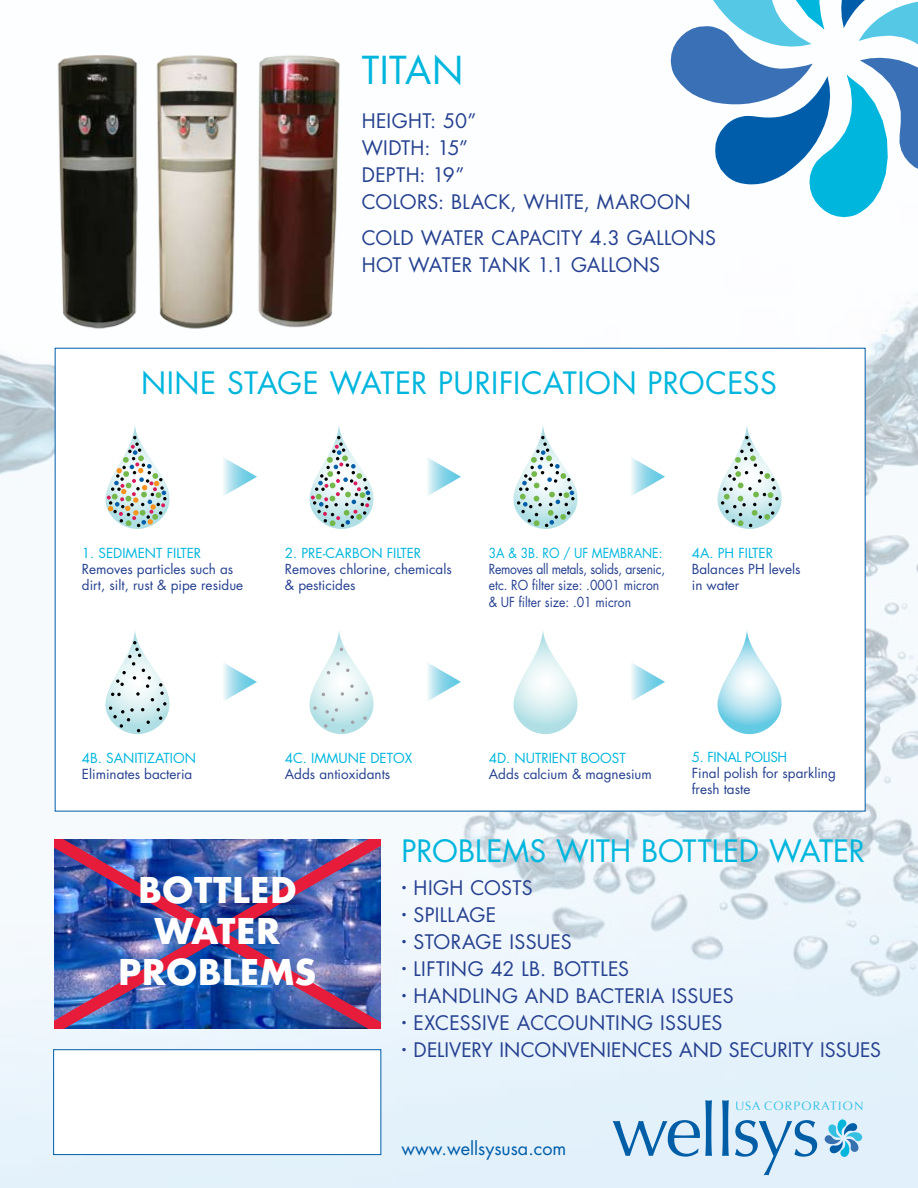
<style>
.page{position:relative;width:918px;height:1188px;background:#fff}
.page>*{position:absolute;margin:0;border:0;box-sizing:border-box;transform-origin:0 0}
.t1{font:73.8px "Optima";letter-spacing:-.05em;color:#005ea7}
.t2{font:37.5px "Futura";letter-spacing:.015em;color:#00b6dd}
.t3{font:700 34.5px/41.4px "Futura Std";letter-spacing:.025em;color:#fff;text-align:center}
.t4{font:30px "Futura";letter-spacing:.005em;color:#00b6dd}
.t5{font:19.5px/27px "Futura";letter-spacing:.015em;color:#25408f}
.t6{font:18px "Futura";color:#005daa}
.t7{font:13.5px/16.2px "Futura";color:#25408f}
.t8{font:13.5px "Futura";color:#00b6dd}
.t9{font:13.5px/16.2px "Futura";color:#25408f;scale:.9 1}
.t10{font:13.5px "Futura";color:#00b6dd;scale:.9 1}
.t11{font:13.5px "Futura";letter-spacing:-.025em;color:#00b6dd}
.t12{font:12.15px "Optima";letter-spacing:.1em;color:#35c0e2}
</style>
<div class="page">
<img style="left:0;top:59px;width:918px;height:1129px">
<img style="left:54px;top:55px;width:87px;height:278px">
<img style="left:153px;top:55px;width:86px;height:276px">
<img style="left:253px;top:55px;width:89px;height:274px">
<svg style="left:825px;top:1119px;width:37px;height:38px"></svg>
<div style="left:53px;top:1049px;width:328px;height:106px;background:#fff;border:1px solid #005daa"></div>
<svg style="left:671px;top:0;width:247px;height:217px"></svg>
<img style="left:54px;top:840px;width:327px;height:189px">
<div style="left:55px;top:348px;width:811px;height:464px;background:#fff"></div>
<svg style="left:717px;top:630px;width:65px;height:105px"></svg>
<svg style="left:513px;top:631px;width:65px;height:104px"></svg>
<svg style="left:309px;top:631px;width:65px;height:104px"></svg>
<svg style="left:105px;top:631px;width:65px;height:104px"></svg>
<svg style="left:717px;top:426px;width:65px;height:103px"></svg>
<svg style="left:513px;top:426px;width:65px;height:103px"></svg>
<svg style="left:309px;top:426px;width:65px;height:103px"></svg>
<svg style="left:105px;top:425px;width:65px;height:104px"></svg>
<svg style="left:631px;top:663px;width:34px;height:38px"></svg>
<svg style="left:427px;top:663px;width:34px;height:38px"></svg>
<svg style="left:223px;top:663px;width:34px;height:38px"></svg>
<svg style="left:631px;top:458px;width:34px;height:38px"></svg>
<svg style="left:427px;top:458px;width:34px;height:38px"></svg>
<svg style="left:223px;top:458px;width:34px;height:38px"></svg>
<h2 class="t2" style="left:362px;top:47px;width:103px">TITAN</h2>
<p class="t5" style="left:362px;top:107px;width:331px">HEIGHT: 50”<br>WIDTH: 15”<br>DEPTH: 19”<br>COLORS: BLACK, WHITE, MAROON</p>
<p class="t5" style="left:362px;top:225px;width:356px">COLD WATER CAPACITY 4.3 GALLONS<br>HOT WATER TANK 1.1 GALLONS</p>
<h3 class="t4" style="left:141px;top:363px;width:637px">NINE STAGE WATER PURIFICATION PROCESS</h3>
<h3 class="t4" style="left:74px;top:364px;width:637px">NINE STAGE WATER PU IFICAT ON PROCESS</h3>
<p class="t8" style="left:82px;top:545px;width:121px">1. SEDIMENT FILTER</p>
<p class="t7" style="left:82px;top:561px;width:163px">Removes particles such as dirt, silt, rust &amp; pipe residue</p>
<p class="t8" style="left:285px;top:545px;width:138px">2. PRE-CARBON FILTER</p>
<p class="t7" style="left:285px;top:561px;width:168px">Removes chlorine, chemicals &amp; pesticides</p>
<p class="t10" style="left:489px;top:545px;width:195px">3A &amp; 3B. RO / UF MEMBRANE:</p>
<p class="t9" style="left:489px;top:561px;width:197px">Removes all metals, solids, arsenic, etc. RO filter size: .0001 micron &amp; UF filter size: .01 micron</p>
<p class="t8" style="left:692px;top:545px;width:83px">4A. PH FILTER</p>
<p class="t7" style="left:692px;top:561px;width:110px">Balances PH levels in water</p>
<p class="t8" style="left:82px;top:749px;width:116px">4B. SANITIZATION</p>
<p class="t7" style="left:82px;top:766px;width:112px">Eliminates bacteria</p>
<p class="t8" style="left:285px;top:749px;width:129px">4C. IMMUNE DETOX</p>
<p class="t7" style="left:285px;top:766px;width:107px">Adds antioxidants</p>
<p class="t8" style="left:489px;top:749px;width:138px">4D. NUTRIENT BOOST</p>
<p class="t7" style="left:489px;top:766px;width:165px">Adds calcium &amp; magnesium</p>
<p class="t11" style="left:692px;top:748px;width:97px">5. FINAL POLISH</p>
<p class="t7" style="left:692px;top:765px;width:146px">Final polish for sparkling fresh taste</p>
<h3 class="t3" style="left:119px;top:869px;width:199px">BOTTLED<br>WATER<br>PROBLEMS</h3>
<h3 class="t4" style="left:402px;top:831px;width:465px">PROBLEMS WITH BOTTLED WATER</h3>
<p class="t5" style="left:402px;top:875px;width:133px"><sup>•</sup> HIGH COSTS</p>
<p class="t5" style="left:402px;top:902px;width:96px"><sup>•</sup> SPILLAGE</p>
<p class="t5" style="left:402px;top:929px;width:172px"><sup>•</sup> STORAGE ISSUES</p>
<p class="t5" style="left:402px;top:956px;width:229px"><sup>•</sup> LIFTING 42 LB. BOTTLES</p>
<p class="t5" style="left:402px;top:983px;width:187px"><sup>•</sup> HANDLING AND bacteria</p>
<p class="t5" style="left:671px;top:983px;width:11px">issues</p>
<p class="t5" style="left:402px;top:1010px;width:45px"><sup>•</sup> Excessi</p>
<p class="t5" style="left:487px;top:1010px;width:45px">ve accounting</p>
<p class="t5" style="left:660px;top:1010px;width:11px">issues</p>
<p class="t5" style="left:402px;top:1037px;width:481px"><sup>•</sup> DELIVERY INCONVENIENCES AND SECURITY ISSUES</p>
<p class="t6" style="left:402px;top:1136px;width:166px">www.wellsysusa.com</p>
<h1 class="t1" style="left:611px;top:1088px;width:210px">wellsys</h1>
<p class="t12" style="left:735px;top:1099px;width:130px">USA CORPORATION</p>
</div>
